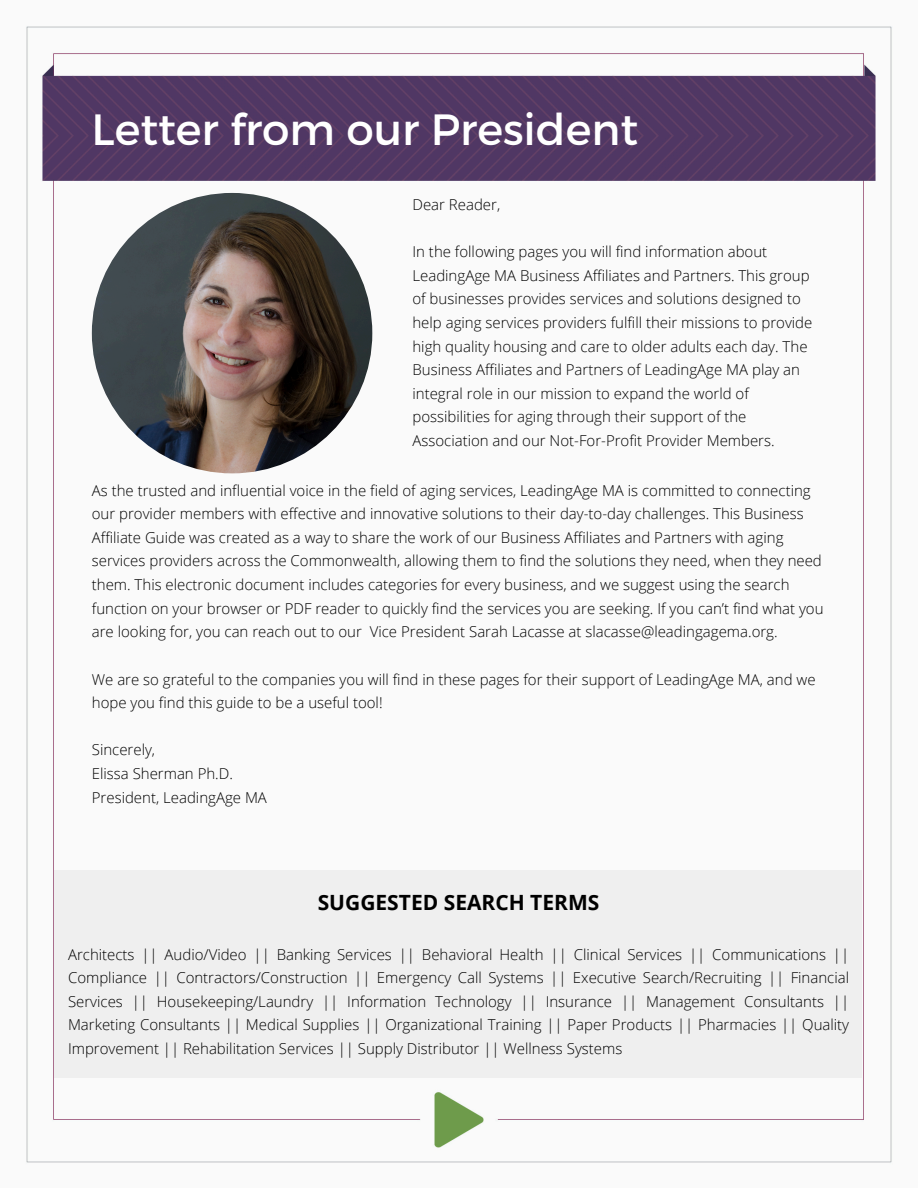
<style>
.page{position:relative;width:918px;height:1188px;background:#fff}
.page>*{position:absolute;margin:0;border:0;box-sizing:border-box;transform-origin:0 0}
.t1{font:43.65px "Montserrat";color:#fff}
.t2{font:700 21px "Open Sans";color:#000}
.t3{font:300 15px/23.7px "Open Sans";color:#000}
</style>
<div class="page">
<img style="left:26px;top:26px;width:866px;height:1137px">
<img style="left:92px;top:193px;width:280px;height:280px;border-radius:50%">
<div style="left:54px;top:871px;width:808px;height:207px;background:#efefef"></div>
<p class="t1" style="left:91px;top:102px;width:548px">Letter from our President</p>
<p class="t3" style="left:412px;top:192px;width:89px">Dear Reader,</p>
<p class="t3" style="left:412px;top:239px;width:401px">In the following pages you will find information about LeadingAge MA Business Affiliates and Partners. This group of businesses provides services and solutions designed to help aging services providers fulfill their missions to provide high quality housing and care to older adults each day. The Business Affiliates and Partners of LeadingAge MA play an integral role in our mission to expand the world of possibilities for aging through their support of the Association and our Not-For-Profit Provider Members.</p>
<p class="t3" style="left:92px;top:478px;width:733px">As the trusted and influential voice in the field of aging services, LeadingAge MA is committed to connecting our provider members with effective and innovative solutions to their day-to-day challenges. This Business Affiliate Guide was created as a way to share the work of our Business Affiliates and Partners with aging services providers across the Commonwealth, allowing them to find the solutions they need, when they need them. This electronic document includes categories for every business, and we suggest using the search function on your browser or PDF reader to quickly find the services you are seeking. If you can’t find what you are looking for, you can reach out to our Vice President Sarah Lacasse at slacasse@leadingagema.org.</p>
<p class="t3" style="left:92px;top:667px;width:725px">We are so grateful to the companies you will find in these pages for their support of LeadingAge MA, and we hope you find this guide to be a useful tool!</p>
<p class="t3" style="left:92px;top:738px;width:65px">Sincerely,</p>
<p class="t3" style="left:92px;top:761px;width:143px">Elissa Sherman Ph.D.</p>
<p class="t3" style="left:92px;top:785px;width:177px">President, LeadingAge MA</p>
<h2 class="t2" style="left:318px;top:888px;width:283px">SUGGESTED SEARCH TERMS</h2>
<p class="t3" style="left:68px;top:942px;width:783px;text-align:justify">Architects || Audio/Video || Banking Services || Behavioral Health || Clinical Services || Communications || Compliance || Contractors/Construction || Emergency Call Systems || Executive Search/Recruiting || Financial Services || Housekeeping/Laundry || Information Technology || Insurance || Management Consultants || Marketing Consultants || Medical Supplies || Organizational Training || Paper Products || Pharmacies || Quality Improvement || Rehabilitation Services || Supply Distributor || Wellness Systems</p>
</div>
